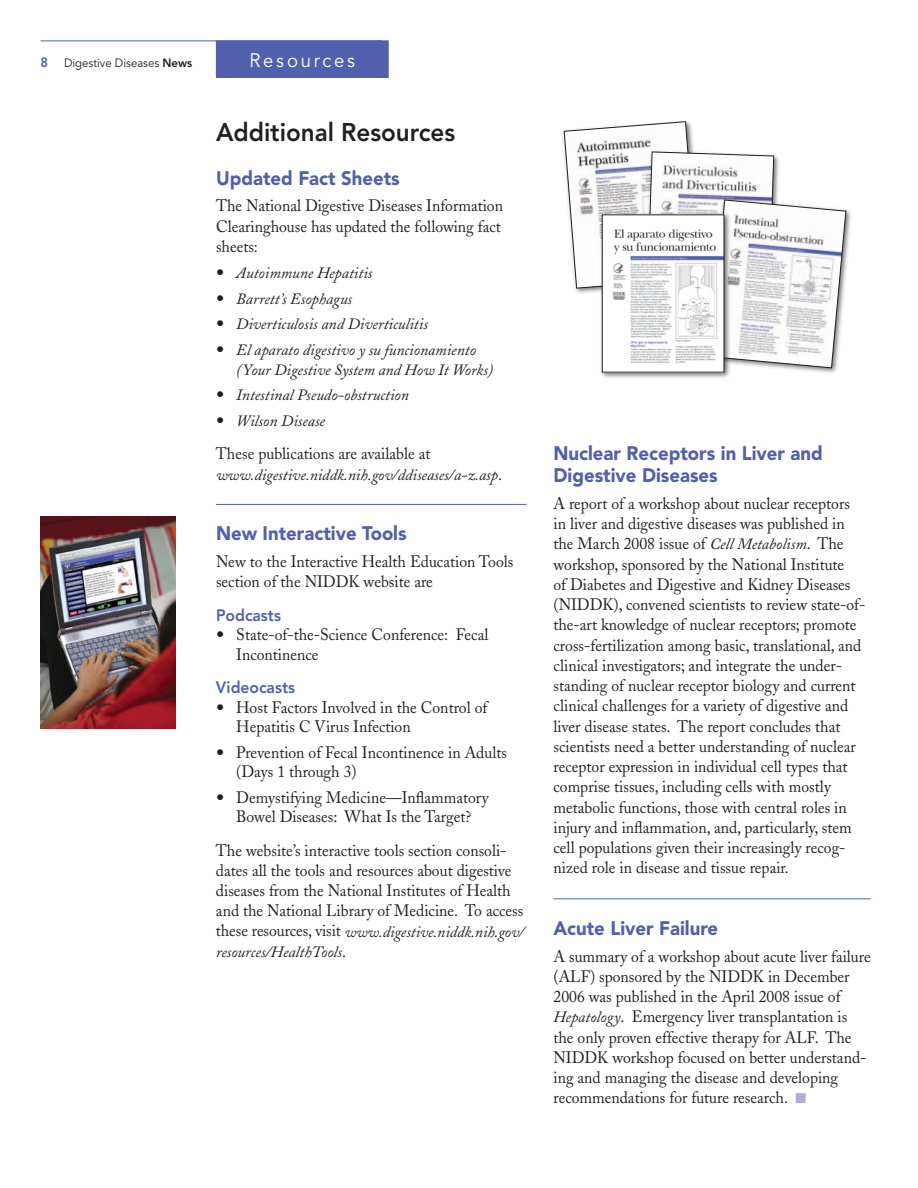
<style>
.page{position:relative;width:918px;height:1188px;background:#fff}
.page>*{position:absolute;margin:0;border:0;box-sizing:border-box;transform-origin:0 0}
.t1{font:800 25.5px "Avenir";color:#231f20;scale:.95 1}
.t2{font:900 19.5px/22.5px "Avenir";color:#5060ac;scale:.95 1}
.t3{font:19.5px "Avenir";color:#fff;scale:.95 1}
.t4{font:16.5px/20.2px "Adobe Caslon";color:#231f20;scale:.95 1}
.t5{font:800 16.5px "Avenir";color:#5060ac;scale:.95 1}
.t6{font:italic 15.6px/19.4px "Adobe Caslon";color:#231f20}
.t7{font:12px "Avenir";color:#231f20;scale:.95 1}
.s1{font-weight:800}
.s2{font-family:"Avenir";font-weight:800;font-style:normal;font-size:16.5px}
.s3{font-style:normal;font-size:16.5px}
.s4{font-family:"Avenir";font-weight:800}
.s5{font-style:italic;font-size:15.6px}
.s6{color:#adafd7}
</style>
<div class="page">
<hr style="left:216px;top:504px;width:310px;height:1px;background:#5060ac">
<hr style="left:554px;top:898px;width:317px;height:1px;background:#5060ac">
<img style="left:40px;top:516px;width:136px;height:213px">
<hr style="left:41px;top:40px;width:341px;height:1px;background:#5060ac">
<div style="left:216px;top:41px;width:172px;height:36px;background:#5060ac"></div>
<div style="left:216px;top:40px;width:173px;height:38px;border:1px solid #5060ac"></div>
<div style="left:707px;top:197px;width:147px;height:179px;background:#231f20;opacity:.65"></div>
<svg style="left:564px;top:121px;width:282px;height:247px"></svg>
<div style="left:598px;top:211px;width:134px;height:170px;background:#231f20;opacity:.65"></div>
<img style="left:604px;top:217px;width:118px;height:153px">
<p class="t7" style="left:64px;top:56px;width:136px">Digestive Diseases <span class="s1">News</span></p>
<p class="t3" style="left:249px;top:49px;width:113px">R e s o u r c e s</p>
<h2 class="t1" style="left:216px;top:117px;width:253px">Additional Resources</h2>
<h3 class="t2" style="left:216px;top:167px;width:195px">Updated Fact Sheets</h3>
<p class="t4" style="left:216px;top:196px;width:304px">The National Digestive Diseases Information<br>Clearinghouse has updated the following fact sheets:</p>
<p class="t6" style="left:216px;top:264px;width:158px"><span class="s2">•</span> Autoimmune Hepatitis</p>
<p class="t6" style="left:216px;top:289px;width:138px"><span class="s2">•</span> Barrett’s Esophagus</p>
<p class="t6" style="left:216px;top:315px;width:213px"><span class="s2">•</span> Diverticulosis and Diverticulitis</p>
<p class="t6" style="left:236px;top:341px;width:259px;text-indent:-20px"><span class="s2">•</span> El aparato digestivo y su funcionamiento (Your Digestive System and How It Works)</p>
<p class="t6" style="left:216px;top:386px;width:194px"><span class="s2">•</span> Intestinal Pseudo-obstruction</p>
<p class="t6" style="left:216px;top:412px;width:111px"><span class="s2">•</span> Wilson Disease</p>
<p class="t4" style="left:216px;top:444px;width:227px">These publications are available at</p>
<p class="t6" style="left:216px;top:466px;width:288px">www.digestive.niddk.nih.gov/ddiseases/a-z.asp<span class="s3">.</span></p>
<h3 class="t2" style="left:216px;top:522px;width:202px">New Interactive Tools</h3>
<p class="t4" style="left:216px;top:552px;width:315px">New to the Interactive Health Education Tools section of the NIDDK website are</p>
<h4 class="t5" style="left:216px;top:605px;width:70px">Podcasts</h4>
<p class="t4" style="left:236px;top:625px;width:267px;line-height:19.4px;text-indent:-20px"><span class="s4">•</span> State-of-the-Science Conference: Fecal<br>Incontinence</p>
<h4 class="t5" style="left:216px;top:678px;width:85px">Videocasts</h4>
<p class="t4" style="left:236px;top:698px;width:266px;line-height:19.4px;text-indent:-20px"><span class="s4">•</span> Host Factors Involved in the Control of<br>Hepatitis C Virus Infection</p>
<p class="t4" style="left:236px;top:743px;width:286px;line-height:19.4px;text-indent:-20px"><span class="s4">•</span> Prevention of Fecal Incontinence in Adults (Days 1 through 3)</p>
<p class="t4" style="left:216px;top:788px;width:288px;line-height:19.4px;text-align:center"><span class="s4">•</span> Demystifying Medicine—Inflammatory<br>Bowel Diseases: What Is the Target?</p>
<p class="t4" style="left:216px;top:840px;width:325px">The website’s interactive tools section consoli&shy;dates all the tools and resources about digestive diseases from the National Institutes of Health and the National Library of Medicine. To access</p>
<p class="t6" style="left:216px;top:922px;width:310px;line-height:20.2px"><span class="s3">these resources, visit</span> www.digestive.niddk.nih.gov/ resources/HealthTools<span class="s3">.</span></p>
<h3 class="t2" style="left:554px;top:442px;width:285px">Nuclear Receptors in Liver and<br>Digestive Diseases</h3>
<p class="t4" style="left:554px;top:493px;width:330px">A report of a workshop about nuclear receptors in liver and digestive diseases was published in the March 2008 issue of <span class="s5">Cell Metabolism</span>. The workshop, sponsored by the National Institute<br>of Diabetes and Digestive and Kidney Diseases (NIDDK), convened scientists to review state-of&shy;the-art knowledge of nuclear receptors; promote cross-fertilization among basic, translational, and clinical investigators; and integrate the under&shy;standing of nuclear receptor biology and current clinical challenges for a variety of digestive and liver disease states. The report concludes that scientists need a better understanding of nuclear receptor expression in individual cell types that comprise tissues, including cells with mostly metabolic functions, those with central roles in injury and inflammation, and, particularly, stem cell populations given their increasingly recog&shy;nized role in disease and tissue repair.</p>
<h3 class="t2" style="left:554px;top:917px;width:175px">Acute Liver Failure</h3>
<p class="t4" style="left:554px;top:946px;width:335px">A summary of a workshop about acute liver failure (ALF) sponsored by the NIDDK in December 2006 was published in the April 2008 issue of <span class="s5">Hepatology</span>. Emergency liver transplantation is the only proven effective therapy for ALF. The NIDDK workshop focused on better understand&shy;ing and managing the disease and developing recommendations for future research. <span class="s6">■</span></p>
</div>
